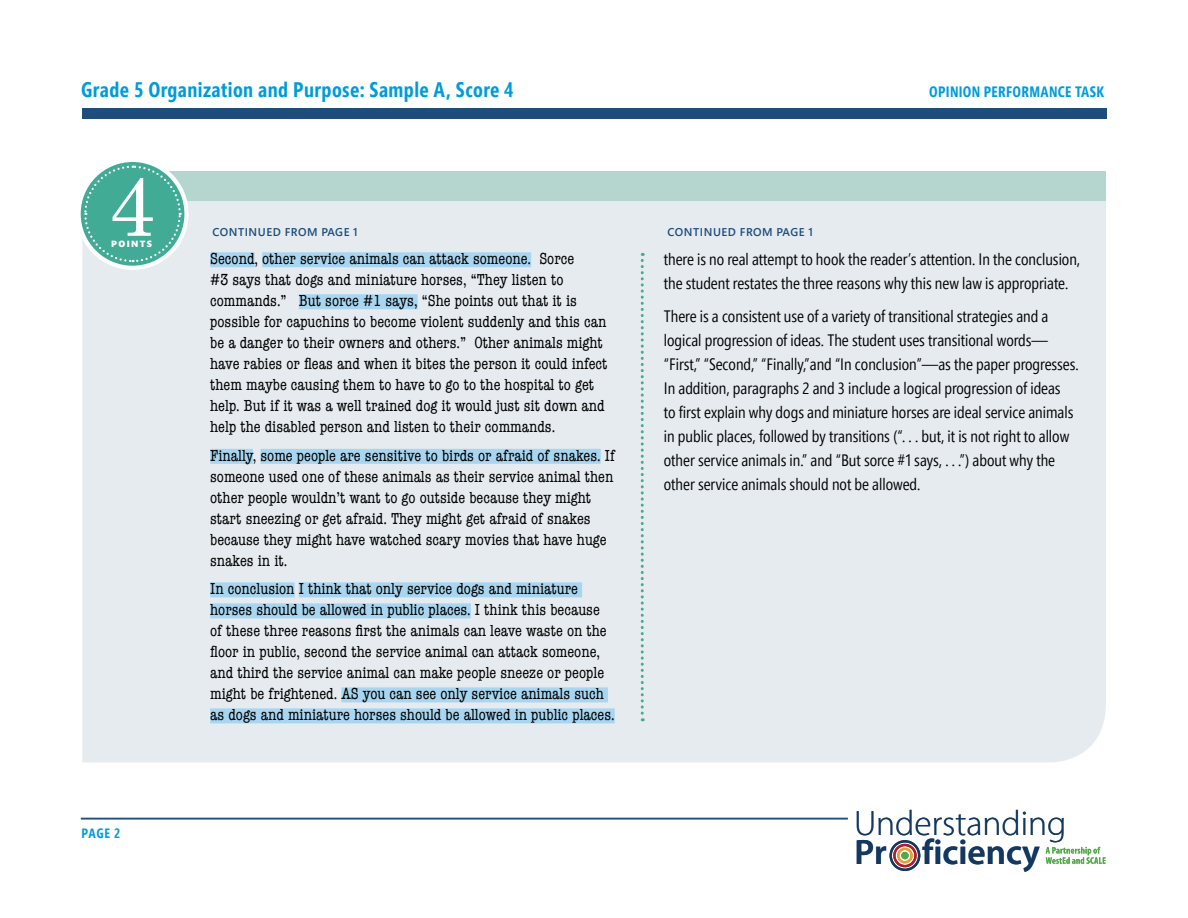
<style>
.page{position:relative;width:1188px;height:918px;background:#fff}
.page>*{position:absolute;margin:0;border:0;box-sizing:border-box;transform-origin:0 0}
.score_numeric{font:85.5px "Century Schoolbook";color:#fff}
.t1{font:300 35.4px "Myriad Pro";color:#143860}
.t2{font:600 35.4px "Myriad Pro";color:#143860}
.p2_info_header{font:700 21px "Segoe Pro Cond";letter-spacing:.02em;color:#009bdb}
.Student_Response_Bod{font:condensed 16.5px/21px "American Typewriter";color:#000}
.Rationale_Body{font:16.5px/24px "Segoe Pro Cond";color:#000}
.p2_info_header-2{font:700 15px "Segoe Pro Cond";letter-spacing:.02em;color:#009bdb}
.t3{font:700 13.5px "Segoe Pro Cond";color:#009bdb}
.continued_from_marke{font:600 11.25px "Segoe Pro";letter-spacing:.05em;color:#1e4c7b}
.score_points{font:900 9px "Segoe Pro";letter-spacing:.15em;color:#fff}
</style>
<div class="page">
<div style="left:82px;top:108px;width:1025px;height:10px;background:#1e4c7b"></div>
<hr style="left:81px;top:818px;width:767px;height:1px;background:#1e4c7b">
<svg style="left:1046px;top:847px;width:60px;height:17px"></svg>
<div style="left:890px;top:840px;width:30px;height:31px;border:2px solid #143860;border-radius:50%"></div>
<div style="left:893px;top:844px;width:24px;height:23px;border:2px solid #ad1f28;border-radius:50%"></div>
<div style="left:897px;top:848px;width:16px;height:15px;border:2px solid #e49f39;border-radius:50%"></div>
<div style="left:901px;top:852px;width:8px;height:7px;background:#53a947;border-radius:50%"></div>
<div style="left:82px;top:201px;width:1024px;height:561px;background:#e5ebef"></div>
<div style="left:141px;top:172px;width:965px;height:29px;background:#b5d6ce"></div>
<svg style="left:79px;top:160px;width:108px;height:108px"></svg>
<div style="left:77px;top:158px;width:112px;height:112px;border:4px solid #fff;border-radius:50%"></div>
<svg style="left:83px;top:164px;width:99px;height:99px"></svg>
<svg style="left:641px;top:253px;width:3px;height:468px"></svg>
<div style="left:210px;top:252px;width:45px;height:15px;background:#a8d6f0"></div>
<div style="left:262px;top:252px;width:269px;height:15px;background:#a8d6f0"></div>
<div style="left:299px;top:294px;width:119px;height:15px;background:#a8d6f0"></div>
<div style="left:210px;top:449px;width:43px;height:15px;background:#a8d6f0"></div>
<div style="left:260px;top:449px;width:341px;height:15px;background:#a8d6f0"></div>
<div style="left:210px;top:582px;width:85px;height:15px;background:#a8d6f0"></div>
<div style="left:299px;top:582px;width:283px;height:15px;background:#a8d6f0"></div>
<div style="left:210px;top:603px;width:261px;height:15px;background:#a8d6f0"></div>
<div style="left:341px;top:687px;width:267px;height:15px;background:#a8d6f0"></div>
<div style="left:210px;top:708px;width:405px;height:15px;background:#a8d6f0"></div>
<h2 class="p2_info_header" style="left:81px;top:76px;width:434px">Grade 5 Organization and Purpose: Sample A, Score 4</h2>
<h2 class="p2_info_header-2" style="left:929px;top:82px;width:176px">OPINION PERFORMANCE TASK</h2>
<h2 class="score_numeric" style="left:108px;top:152px;width:49px">4</h2>
<h2 class="score_points" style="left:111px;top:238px;width:42px">POINTS</h2>
<p class="t3" style="left:82px;top:825px;width:40px">PAGE 2</p>
<h2 class="continued_from_marke" style="left:212px;top:225px;width:147px">CONTINUED FROM PAGE 1</h2>
<h2 class="continued_from_marke" style="left:668px;top:225px;width:147px">CONTINUED FROM PAGE 1</h2>
<p class="Student_Response_Bod" style="left:210px;top:248px;width:399px">Second, other service animals can attack someone. Sorce<br>#3 says that dogs and miniature horses, “They listen to commands.” But sorce #1 says, “She points out that it is possible for capuchins to become violent suddenly and this can be a danger to their owners and others.” Other animals might have rabies or fleas and when it bites the person it could infect them maybe causing them to have to go to the hospital to get help. But if it was a well trained dog it would just sit down and help the disabled person and listen to their commands.</p>
<p class="Student_Response_Bod" style="left:210px;top:444px;width:406px">Finally, some people are sensitive to birds or afraid of snakes. If someone used one of these animals as their service animal then other people wouldn’t want to go outside because they might start sneezing or get afraid. They might get afraid of snakes because they might have watched scary movies that have huge snakes in it.</p>
<p class="Student_Response_Bod" style="left:210px;top:578px;width:406px">In conclusion I think that only service dogs and miniature horses should be allowed in public places. I think this because of these three reasons first the animals can leave waste on the floor in public, second the service animal can attack someone, and third the service animal can make people sneeze or people might be frightened. AS you can see only service animals such as dogs and miniature horses should be allowed in public places.</p>
<p class="Rationale_Body" style="left:664px;top:248px;width:418px">there is no real attempt to hook the reader’s attention. In the conclusion, the student restates the three reasons why this new law is appropriate.</p>
<p class="Rationale_Body" style="left:664px;top:304px;width:416px">There is a consistent use of a variety of transitional strategies and a logical progression of ideas. The student uses transitional words— “First,” “Second,” “Finally,”and “In conclusion”—as the paper progresses.<br>In addition, paragraphs 2 and 3 include a logical progression of ideas<br>to first explain why dogs and miniature horses are ideal service animals in public places, followed by transitions (“. . . but, it is not right to allow other service animals in.” and “But sorce #1 says, . . .”) about why the other service animals should not be allowed.</p>
<h2 class="t1" style="left:854px;top:802px;width:214px">Understanding</h2>
<h2 class="t2" style="left:854px;top:830px;width:187px">Pr ficiency</h2>
</div>
